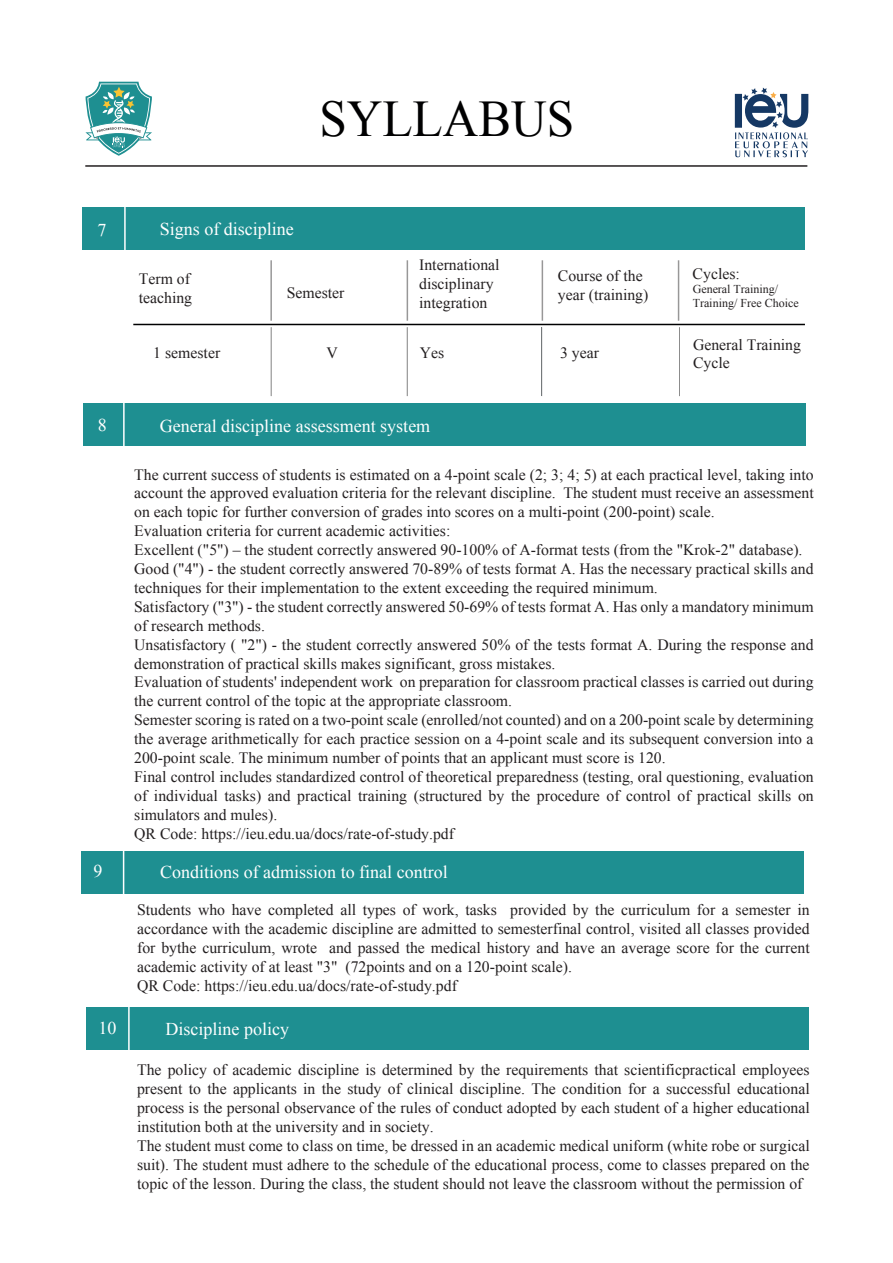
<style>
.page{position:relative;width:893px;height:1263px;background:#fff}
.page>*{position:absolute;margin:0;border:0;box-sizing:border-box;transform-origin:0 0}
.t1{font:51.45px "Times New Roman";color:#000001;scale:.96 1}
.t2{font:18px "Times New Roman";color:#fff}
.t3{font:15.9px/19px "Times New Roman";color:#231f20}
.t4{font:15.75px/18.9px "Times New Roman";color:#231f20}
.t5{font:12px/14.4px "Times New Roman";color:#231f20}
</style>
<div class="page">
<div style="left:86px;top:1008px;width:723px;height:42px;background:#1e8f91"></div>
<hr style="left:128px;top:1003px;width:2px;height:51px;background:#fff">
<div style="left:83px;top:403px;width:723px;height:43px;background:#1e8f91"></div>
<hr style="left:123px;top:399px;width:2px;height:51px;background:#fff">
<div style="left:81px;top:851px;width:723px;height:42px;background:#1e8f91"></div>
<hr style="left:123px;top:847px;width:1px;height:51px;background:#fff">
<svg style="left:735px;top:88px;width:73px;height:69px"></svg>
<hr style="left:85px;top:165px;width:722px;height:2px;background:#231f20">
<svg style="left:85px;top:82px;width:67px;height:74px"></svg>
<div style="left:82px;top:207px;width:723px;height:43px;background:#1e8f91"></div>
<hr style="left:124px;top:203px;width:2px;height:51px;background:#fff">
<hr style="left:133px;top:324px;width:672px;height:1px;background:#000001">
<hr style="left:270px;top:260px;width:2px;height:61px;background:#312f30">
<hr style="left:407px;top:260px;width:1px;height:61px;background:#312f30">
<hr style="left:542px;top:260px;width:1px;height:61px;background:#312f30">
<hr style="left:678px;top:260px;width:1px;height:61px;background:#312f30">
<hr style="left:271px;top:327px;width:1px;height:69px;background:#000001">
<hr style="left:407px;top:327px;width:1px;height:69px;background:#000001">
<hr style="left:541px;top:327px;width:1px;height:69px;background:#75797b">
<hr style="left:679px;top:327px;width:1px;height:69px;background:#000001">
<h1 class="t1" style="left:319px;top:84px;width:267px">SYLLABUS</h1>
<p class="t2" style="left:97px;top:218px;width:10px">7</p>
<p class="t2" style="left:160px;top:217px;width:136px">Signs of discipline</p>
<p class="t4" style="left:139px;top:269px;width:55px">Term of teaching</p>
<p class="t4" style="left:287px;top:283px;width:59px">Semester</p>
<p class="t4" style="left:419px;top:255px;width:82px">International disciplinary integration</p>
<p class="t4" style="left:558px;top:266px;width:92px">Course of the year (training)</p>
<p class="t4" style="left:693px;top:264px;width:49px">Cycles:</p>
<p class="t5" style="left:693px;top:282px;width:107px">General Training/<br>Training/ Free Choice</p>
<p class="t2" style="left:98px;top:413px;width:10px">8</p>
<p class="t4" style="left:153px;top:343px;width:68px">1 semester</p>
<p class="t4" style="left:326px;top:343px;width:13px">V</p>
<p class="t4" style="left:420px;top:343px;width:26px">Yes</p>
<p class="t4" style="left:560px;top:343px;width:40px">3 year</p>
<p class="t4" style="left:693px;top:334px;width:110px">General Training<br>Cycle</p>
<p class="t2" style="left:160px;top:413px;width:272px">General discipline assessment system</p>
<p class="t4" style="left:134px;top:465px;width:681px">The current success of students is estimated on a 4-point scale (2; 3; 4; 5) at each practical level, taking into account the approved evaluation criteria for the relevant discipline. The student must receive an assessment on each topic for further conversion of grades into scores on a multi-point (200-point) scale.<br>Evaluation criteria for current academic activities:<br>Excellent ("5") – the student correctly answered 90-100% of A-format tests (from the "Krok-2" database).<br>Good ("4") - the student correctly answered 70-89% of tests format A. Has the necessary practical skills and techniques for their implementation to the extent exceeding the required minimum.<br>Satisfactory ("3") - the student correctly answered 50-69% of tests format A. Has only a mandatory minimum of research methods.<br>Unsatisfactory ( "2") - the student correctly answered 50% of the tests format A. During the response and demonstration of practical skills makes significant, gross mistakes.<br>Evaluation of students' independent work on preparation for classroom practical classes is carried out during the current control of the topic at the appropriate classroom.<br>Semester scoring is rated on a two-point scale (enrolled/not counted) and on a 200-point scale by determining the average arithmetically for each practice session on a 4-point scale and its subsequent conversion into a 200-point scale. The minimum number of points that an applicant must score is 120.<br>Final control includes standardized control of theoretical preparedness (testing, oral questioning, evaluation of individual tasks) and practical training (structured by the procedure of control of practical skills on simulators and mules).<br>QR Code: https://ieu.edu.ua/docs/rate-of-study.pdf</p>
<p class="t2" style="left:99px;top:856px;width:10px">8</p>
<p class="t2" style="left:93px;top:859px;width:10px">9</p>
<p class="t2" style="left:160px;top:860px;width:289px">Conditions of admission to final control</p>
<p class="t3" style="left:137px;top:900px;width:674px">Students who have completed all types of work, tasks provided by the curriculum for a semester in accordance with the academic discipline are admitted to semesterfinal control, visited all classes provided for bythe curriculum, wrote and passed the medical history and have an average score for the current academic activity of at least "3" (72points and on a 120-point scale).<br>QR Code: https://ieu.edu.ua/docs/rate-of-study.pdf</p>
<p class="t2" style="left:99px;top:1016px;width:19px">10</p>
<p class="t2" style="left:166px;top:1017px;width:125px">Discipline policy</p>
<p class="t3" style="left:137px;top:1060px;width:674px">The policy of academic discipline is determined by the requirements that scientificpractical employees present to the applicants in the study of clinical discipline. The condition for a successful educational process is the personal observance of the rules of conduct adopted by each student of a higher educational institution both at the university and in society.<br>The student must come to class on time, be dressed in an academic medical uniform (white robe or surgical suit). The student must adhere to the schedule of the educational process, come to classes prepared on the topic of the lesson. During the class, the student should not leave the classroom without the permission of</p>
</div>
